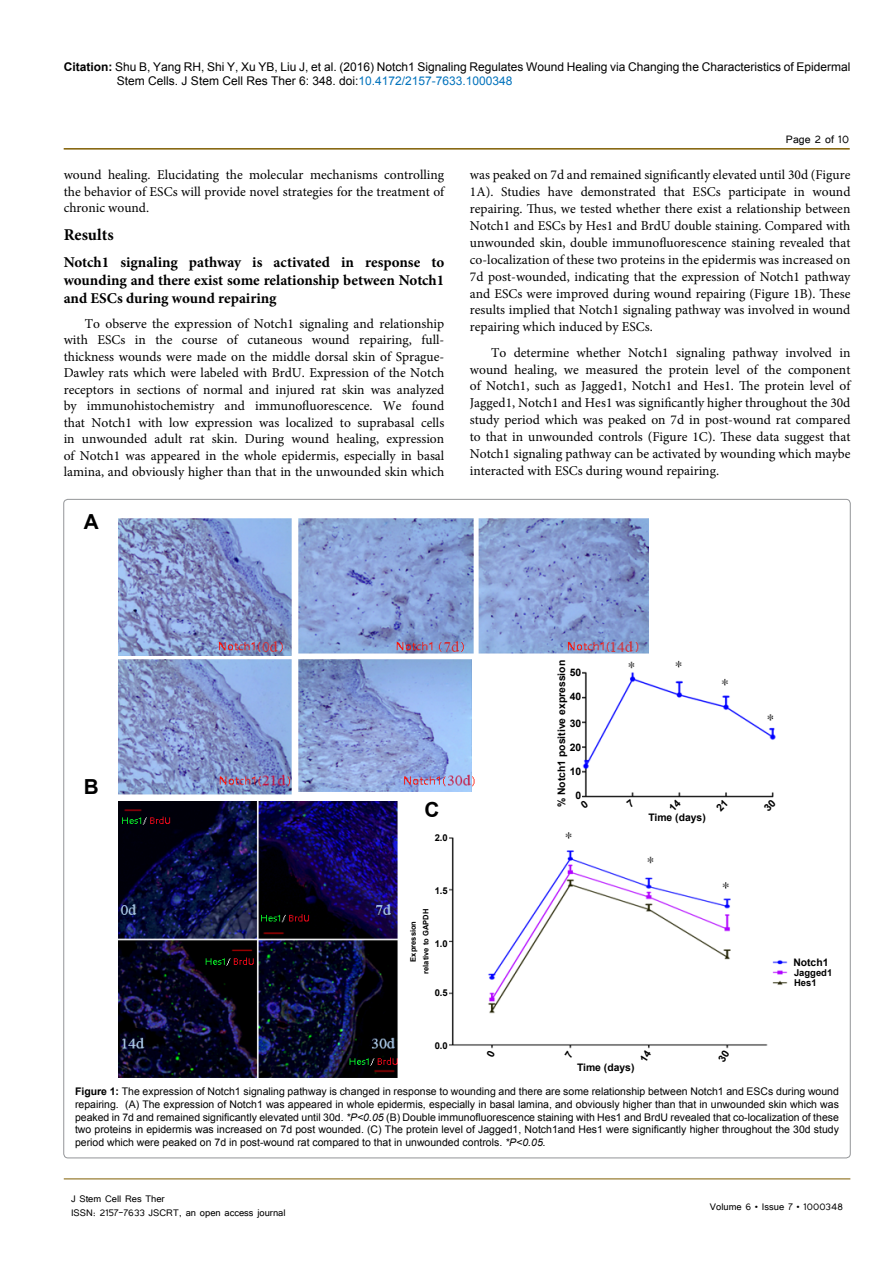
<style>
.page{position:relative;width:893px;height:1263px;background:#fff}
.page>*{position:absolute;margin:0;border:0;box-sizing:border-box;transform-origin:0 0}
.t1{font:700 20.7px "Arial";color:#000}
.t2{font:700 16.5px "Minion Pro";color:#000}
.t3{font:700 15px/18px "Minion Pro";color:#000;text-align:justify}
.t4{font:13.5px/16.8px "Minion Pro";color:#000;text-align:justify}
.t5{font:13.5px "Tunga";color:#000}
.t6{font:12px/14.4px "Arial";color:#000}
.t7{font:12px/14.4px "Tunga";color:#000}
.t8{font:10.5px/12.6px "Arial";color:#000;text-align:justify}
.t9{font:700 10.35px "Arial";color:#000}
.t10{font:700 9.45px/10.6px "Arial";color:#000}
.t11{font:700 7.5px "Arial";color:#000}
.s1{font-weight:700}
.s2{color:#0072bc}
.s3{font-style:italic}
</style>
<div class="page">
<hr style="left:64px;top:148px;width:786px;height:2px;background:#7f5d00">
<hr style="left:64px;top:1179px;width:786px;height:1px;background:#7f5d00">
<img style="left:118px;top:518px;width:670px;height:560px">
<div style="left:549px;top:659px;width:32px;height:151px;background:#fff"></div>
<div style="left:578px;top:799px;width:207px;height:27px;background:#fff"></div>
<div style="left:485px;top:1050px;width:302px;height:26px;background:#fff"></div>
<div style="left:407px;top:829px;width:41px;height:226px;background:#fff"></div>
<div style="left:419px;top:801px;width:30px;height:20px;background:#fff"></div>
<svg style="left:640px;top:1049px;width:12px;height:1px"></svg>
<svg style="left:718px;top:1049px;width:12px;height:1px"></svg>
<p class="t6" style="left:117px;top:60px;width:735px;text-indent:-53px"><span class="s1">Citation:</span> Shu B, Yang RH, Shi Y, Xu YB, Liu J, et al. (2016) Notch1 Signaling Regulates Wound Healing via Changing the Characteristics of Epidermal<br>Stem Cells. J Stem Cell Res Ther 6: 348. doi:<span class="s2">10.4172/2157-7633.1000348</span></p>
<p class="t4" style="left:64px;top:167px;width:382px;line-height:16.2px">wound healing. Elucidating the molecular mechanisms controlling the behavior of ESCs will provide novel strategies for the treatment of chronic wound.</p>
<p class="t2" style="left:64px;top:223px;width:51px">Results</p>
<p class="t3" style="left:64px;top:253px;width:382px">Notch1 signaling pathway is activated in response to wounding and there exist some relationship between Notch1 and ESCs during wound repairing</p>
<p class="t4" style="left:64px;top:315px;width:382px;text-indent:21px">To observe the expression of Notch1 signaling and relationship with ESCs in the course of cutaneous wound repairing, full&shy;thickness wounds were made on the middle dorsal skin of Sprague-Dawley rats which were labeled with BrdU. Expression of the Notch receptors in sections of normal and injured rat skin was analyzed by immunohistochemistry and immunofluorescence. We found that Notch1 with low expression was localized to suprabasal cells in unwounded adult rat skin. During wound healing, expression of Notch1 was appeared in the whole epidermis, especially in basal lamina, and obviously higher than that in the unwounded skin which</p>
<h1 class="t1" style="left:84px;top:508px;width:16px">A</h1>
<p class="t5" style="left:786px;top:131px;width:65px">Page 2 of 10</p>
<p class="t4" style="left:470px;top:167px;width:382px">was peaked on 7d and remained significantly elevated until 30d (Figure 1A). Studies have demonstrated that ESCs participate in wound repairing. Thus, we tested whether there exist a relationship between Notch1 and ESCs by Hes1 and BrdU double staining. Compared with unwounded skin, double immunofluorescence staining revealed that co-localization of these two proteins in the epidermis was increased on 7d post-wounded, indicating that the expression of Notch1 pathway and ESCs were improved during wound repairing (Figure 1B). These results implied that Notch1 signaling pathway was involved in wound repairing which induced by ESCs.</p>
<p class="t4" style="left:470px;top:344px;width:382px;text-indent:21px">To determine whether Notch1 signaling pathway involved in wound healing, we measured the protein level of the component of Notch1, such as Jagged1, Notch1 and Hes1. The protein level of Jagged1, Notch1 and Hes1 was significantly higher throughout the 30d study period which was peaked on 7d in post-wound rat compared to that in unwounded controls (Figure 1C). These data suggest that Notch1 signaling pathway can be activated by wounding which maybe interacted with ESCs during wound repairing.</p>
<h1 class="t1" style="left:84px;top:772px;width:16px">B</h1>
<h1 class="t1" style="left:424px;top:796px;width:16px">C</h1>
<p class="t10" style="left:435px;top:833px;width:15px">2.0</p>
<p class="t10" style="left:435px;top:885px;width:15px">1.5</p>
<p class="t11" style="left:421px;top:974px;width:66px;rotate:-90deg">relative to GAPDH</p>
<p class="t11" style="left:408px;top:961px;width:42px;rotate:-90deg">Expression</p>
<p class="t10" style="left:435px;top:938px;width:15px">1.0</p>
<p class="t10" style="left:435px;top:987px;width:15px">0.5</p>
<p class="t9" style="left:554px;top:807px;width:148px;rotate:-90deg">% Notch1 positive expression</p>
<p class="t9" style="left:570px;top:666px;width:13px">50</p>
<p class="t9" style="left:570px;top:689px;width:13px">40</p>
<p class="t9" style="left:570px;top:717px;width:13px">30</p>
<p class="t9" style="left:570px;top:741px;width:13px">20</p>
<p class="t9" style="left:570px;top:764px;width:13px">10</p>
<p class="t9" style="left:576px;top:788px;width:7px">0</p>
<p class="t9" style="left:648px;top:810px;width:59px">Time (days)</p>
<p class="t9" style="left:793px;top:956px;width:37px">Notch1</p>
<p class="t10" style="left:794px;top:967px;width:40px">Jagged1<br>Hes1</p>
<p class="t10" style="left:435px;top:1040px;width:15px">0.0</p>
<p class="t8" style="left:75px;top:1085px;width:765px"><span class="s1">Figure 1:</span> The expression of Notch1 signaling pathway is changed in response to wounding and there are some relationship between Notch1 and ESCs during wound repairing. (A) The expression of Notch1 was appeared in whole epidermis, especially in basal lamina, and obviously higher than that in unwounded skin which was peaked in 7d and remained significantly elevated until 30d. <span class="s3">*P&lt;0.05</span> (B) Double immunofluorescence staining with Hes1 and BrdU revealed that co-localization of these two proteins in epidermis was increased on 7d post wounded. (C) The protein level of Jagged1, Notch1and Hes1 were significantly higher throughout the 30d study period which were peaked on 7d in post-wound rat compared to that in unwounded controls. <span class="s3">*P&lt;0.05.</span></p>
<p class="t9" style="left:577px;top:1060px;width:59px">Time (days)</p>
<p class="t7" style="left:71px;top:1190px;width:216px">J Stem Cell Res Ther<br>ISSN: 2157-7633 JSCRT, an open access journal</p>
<p class="t7" style="left:710px;top:1199px;width:134px">Volume 6 • Issue 7 • 1000348</p>
</div>
